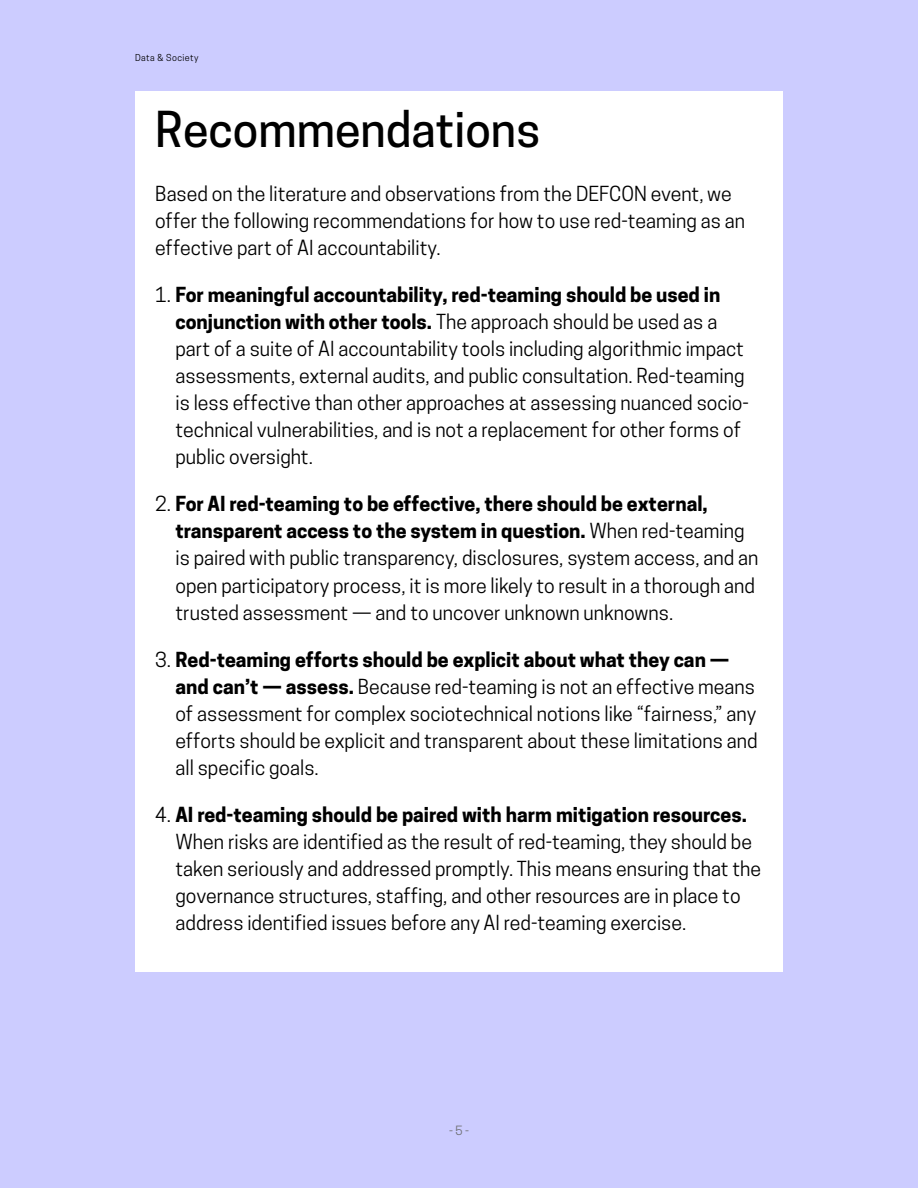
<style>
.page{position:relative;width:918px;height:1188px;background:#ccf}
.page>*{position:absolute;margin:0;border:0;box-sizing:border-box;transform-origin:0 0}
.t1{font:500 46.5px "Cooper Hewitt";color:#000}
.t2{font:19.5px/27px "Cooper Hewitt";color:#000}
.t3{font:12px "Cooper Hewitt";color:#6d6e71}
.t4{font:9px "Cooper Hewitt";letter-spacing:.05em;color:#000}
.s1{font-weight:700}
</style>
<div class="page">
<div style="left:135px;top:92px;width:648px;height:880px;background:#fff"></div>
<p class="t4" style="left:135px;top:52px;width:65px">Data &amp; Society</p>
<h1 class="t1" style="left:155px;top:102px;width:387px">Recommendations</h1>
<p class="t2" style="left:155px;top:180px;width:591px">Based on the literature and observations from the DEFCON event, we offer the following recommendations for how to use red-teaming as an effective part of AI accountability.</p>
<p class="t2" style="left:175px;top:281px;width:575px;text-indent:-20px">1. <span class="s1">For meaningful accountability, red-teaming should be used in conjunction with other tools.</span> The approach should be used as a part of a suite of AI accountability tools including algorithmic impact assessments, external audits, and public consultation. Red-teaming is less effective than other approaches at assessing nuanced socio&shy;technical vulnerabilities, and is not a replacement for other forms of public oversight.</p>
<p class="t2" style="left:175px;top:491px;width:585px;text-indent:-20px">2. <span class="s1">For AI red-teaming to be effective, there should be external, transparent access to the system in question.</span> When red-teaming is paired with public transparency, disclosures, system access, and an open participatory process, it is more likely to result in a thorough and trusted assessment — and to uncover unknown unknowns.</p>
<p class="t2" style="left:175px;top:646px;width:584px;text-indent:-20px">3. <span class="s1">Red-teaming efforts should be explicit about what they can — and can’t — assess.</span> Because red-teaming is not an effective means of assessment for complex sociotechnical notions like “fairness,” any efforts should be explicit and transparent about these limitations and all specific goals.</p>
<p class="t2" style="left:176px;top:801px;width:587px;text-indent:-20px">4. <span class="s1">AI red-teaming should be paired with harm mitigation resources.<br></span>When risks are identified as the result of red-teaming, they should be taken seriously and addressed promptly. This means ensuring that the governance structures, staffing, and other resources are in place to address identified issues before any AI red-teaming exercise.</p>
<p class="t3" style="left:449px;top:1123px;width:21px">- 5 -</p>
</div>
